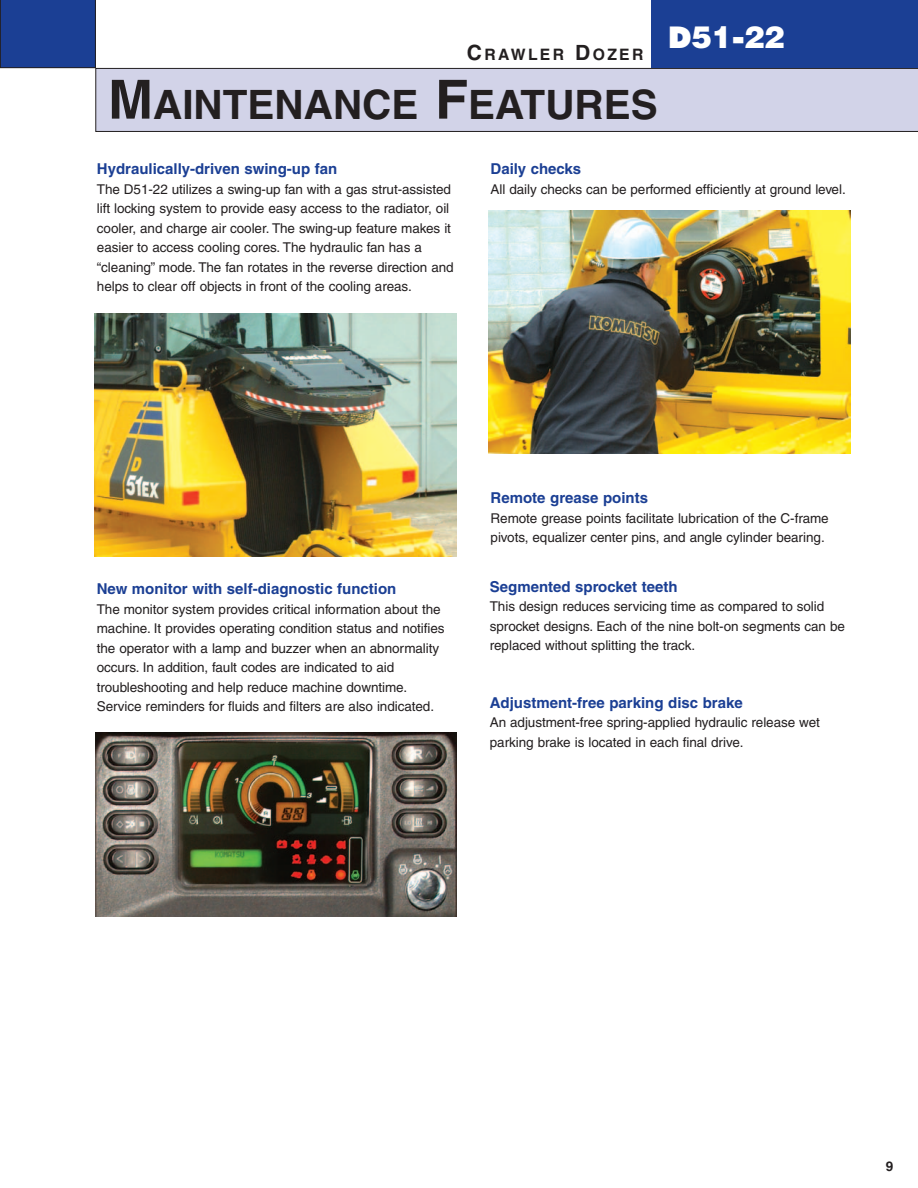
<style>
.page{position:relative;width:918px;height:1188px;background:#fff}
.page>*{position:absolute;margin:0;border:0;box-sizing:border-box;transform-origin:0 0}
.t1{font:700 40.5px "Helvetica";color:#231f20}
.t2{font:28.5px "Komatsu VI";color:#fff}
.t3{font:700 15.75px "Helvetica";letter-spacing:.15em;color:#231f20}
.t4{font:700 15px "Helvetica";color:#1b3f94}
.t5{font:13.5px/19.5px "Helvetica";letter-spacing:-.005em;color:#231f20}
.t6{font:700 13.5px "Helvetica";color:#231f20}
.s1{font-size:21px}
.s2{font-size:54px}
</style>
<div class="page">
<div style="left:95px;top:68px;width:823px;height:64px;background:#d2d3e8"></div>
<div style="left:0;top:0;width:96px;height:68px;background:#1b3f94"></div>
<div style="left:651px;top:0;width:267px;height:68px;background:#1b3f94"></div>
<img style="left:95px;top:732px;width:362px;height:185px">
<img style="left:94px;top:313px;width:363px;height:243px">
<img style="left:488px;top:211px;width:362px;height:243px">
<p class="t3" style="left:467px;top:49px;width:178px"><span class="s1">C</span>RAWLER <span class="s1">D</span>OZER</p>
<h1 class="t1" style="left:108px;top:90px;width:551px"><span class="s2">M</span>AINTENANCE <span class="s2">F</span>EATURES</h1>
<h2 class="t2" style="left:668px;top:25px;width:118px">D51-22</h2>
<p class="t4" style="left:97px;top:163px;width:242px">Hydraulically-driven swing-up fan</p>
<p class="t5" style="left:97px;top:181px;width:358px">The D51-22 utilizes a swing-up fan with a gas strut-assisted lift locking system to provide easy access to the radiator, oil cooler, and charge air cooler. The swing-up feature makes it easier to access cooling cores. The hydraulic fan has a “cleaning” mode. The fan rotates in the reverse direction and helps to clear off objects in front of the cooling areas.</p>
<p class="t4" style="left:491px;top:163px;width:92px">Daily checks</p>
<p class="t5" style="left:491px;top:181px;width:357px">All daily checks can be performed efficiently at ground level.</p>
<p class="t4" style="left:97px;top:583px;width:301px">New monitor with self-diagnostic function</p>
<p class="t5" style="left:97px;top:601px;width:349px">The monitor system provides critical information about the machine. It provides operating condition status and notifies the operator with a lamp and buzzer when an abnormality occurs. In addition, fault codes are indicated to aid troubleshooting and help reduce machine downtime.<br>Service reminders for fluids and filters are also indicated.</p>
<p class="t4" style="left:491px;top:493px;width:159px">Remote grease points</p>
<p class="t5" style="left:491px;top:510px;width:340px">Remote grease points facilitate lubrication of the C-frame pivots, equalizer center pins, and angle cylinder bearing.</p>
<p class="t4" style="left:490px;top:581px;width:189px">Segmented sprocket teeth</p>
<p class="t5" style="left:490px;top:598px;width:357px">This design reduces servicing time as compared to solid sprocket designs. Each of the nine bolt-on segments can be replaced without splitting the track.</p>
<p class="t4" style="left:490px;top:697px;width:254px">Adjustment-free parking disc brake</p>
<p class="t5" style="left:490px;top:714px;width:332px">An adjustment-free spring-applied hydraulic release wet parking brake is located in each final drive.</p>
<p class="t6" style="left:886px;top:1161px;width:9px">9</p>
</div>
